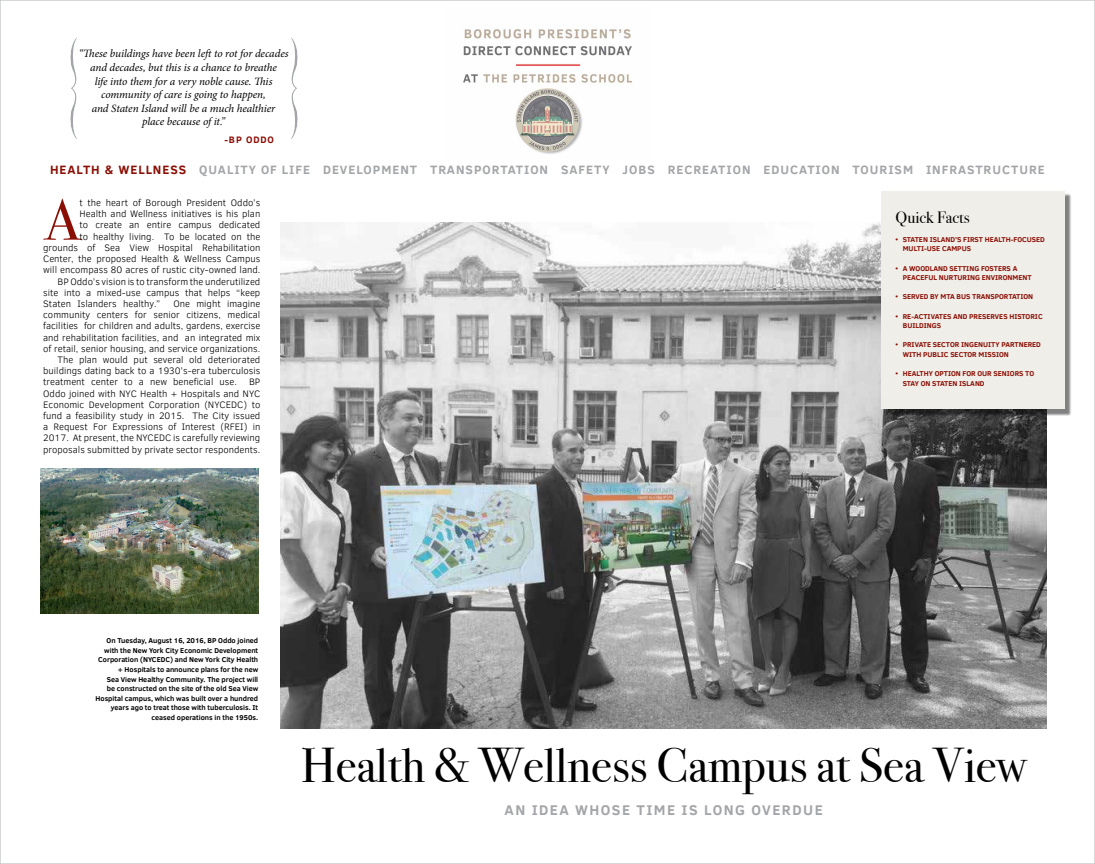
<style>
.page{position:relative;width:1095px;height:864px;background:#fff}
.page>*{position:absolute;margin:0;border:0;box-sizing:border-box;transform-origin:0 0}
.t1{font:57.88px "Bodoni Svty Two ITCTT";color:#8b0e04}
.t2{font:48.8px "Bodoni Svty Two ITCTT";color:#000}
.t3{font:16.4px "Bodoni Svty Two ITCTT";color:#000}
.t4{font:700 14.4px "Clear Sans";letter-spacing:.1em;color:#a3a5a8}
.t5{font:700 12.4px "Clear Sans";letter-spacing:.08em;color:#a3a5a8}
.t6{font:italic 11.2px/13.6px "Minion Pro";letter-spacing:-.01em;color:#000;text-align:center}
.t7{font:300 9.6px/11.2px "Clear Sans";color:#000;text-align:justify}
.t8{font:700 9.6px "Clear Sans";letter-spacing:.1em;color:#8b0e04}
.t9{font:700 7.2px/9.6px "Clear Sans";color:#000;text-align:right}
.t10{font:700 7.2px/9.6px "Clear Sans";color:#8b0e04}
.s1{color:#8b0e04}
</style>
<div class="page">
<img style="left:40px;top:468px;width:218px;height:146px">
<img style="left:281px;top:223px;width:765px;height:505px">
<div style="left:884px;top:194px;width:187px;height:222px;background:#000;opacity:.5"></div>
<div style="left:881px;top:191px;width:183px;height:218px;background:#f0eee8"></div>
<img style="left:463px;top:29px;width:171px;height:126px">
<img style="left:291px;top:38px;width:7px;height:101px">
<img style="left:70px;top:38px;width:7px;height:101px">
<p class="t6" style="left:79px;top:47px;width:211px">“These buildings have been left to rot for decades and decades, but this is a chance to breathe<br>life into them for a very noble cause. This community of care is going to happen,<br>and Staten Island will be a much healthier<br>place because of it.”</p>
<p class="t8" style="left:224px;top:133px;width:51px">-BP ODDO</p>
<p class="t5" style="left:50px;top:161px;width:996px"><span class="s1">HEALTH &amp; WELLNESS</span> QUALITY OF LIFE DEVELOPMENT TRANSPORTATION SAFETY JOBS RECREATION EDUCATION TOURISM INFRASTRUCTURE</p>
<h1 class="t1" style="left:45px;top:173px;width:36px">A</h1>
<p class="t7" style="left:79px;top:197px;width:182px">t the heart of Borough President Oddo’s</p>
<p class="t7" style="left:79px;top:208px;width:182px">Health and Wellness initiatives is his plan</p>
<p class="t7" style="left:79px;top:220px;width:182px">to create an entire campus dedicated</p>
<p class="t7" style="left:79px;top:231px;width:182px">to healthy living. To be located on the</p>
<p class="t7" style="left:43px;top:242px;width:219px">grounds of Sea View Hospital Rehabilitation</p>
<p class="t7" style="left:43px;top:253px;width:219px">Center, the proposed Health &amp; Wellness Campus</p>
<p class="t7" style="left:43px;top:264px;width:219px">will encompass 80 acres of rustic city-owned land.</p>
<p class="t7" style="left:58px;top:276px;width:204px">BP Oddo’s vision is to transform the underutilized</p>
<p class="t7" style="left:43px;top:287px;width:219px">site into a mixed-use campus that helps “keep</p>
<p class="t7" style="left:43px;top:298px;width:119px">Staten Islanders healthy.”</p>
<p class="t7" style="left:173px;top:298px;width:88px">One might imagine</p>
<p class="t7" style="left:43px;top:309px;width:219px">community centers for senior citizens, medical</p>
<p class="t7" style="left:43px;top:320px;width:219px">facilities for children and adults, gardens, exercise</p>
<p class="t7" style="left:43px;top:332px;width:219px">and rehabilitation facilities, and an integrated mix</p>
<p class="t7" style="left:43px;top:343px;width:219px">of retail, senior housing, and service organizations.</p>
<p class="t7" style="left:58px;top:354px;width:204px">The plan would put several old deteriorated</p>
<p class="t7" style="left:43px;top:365px;width:219px">buildings dating back to a 1930’s-era tuberculosis</p>
<p class="t7" style="left:43px;top:376px;width:195px">treatment center to a new beneficial use.</p>
<p class="t7" style="left:43px;top:376px;width:219px;text-indent:206px">BP Oddo joined with NYC Health + Hospitals and NYC Economic Development Corporation (NYCEDC) to fund a feasibility study in 2015. The City issued a Request For Expressions of Interest (RFEI) in 2017. At present, the NYCEDC is carefully reviewing proposals submitted by private sector respondents.</p>
<h3 class="t3" style="left:895px;top:204px;width:76px">Quick Facts</h3>
<p class="t10" style="left:902px;top:234px;width:144px;text-indent:-7px">• STATEN ISLAND’S FIRST HEALTH-FOCUSED<br>MULTI-USE CAMPUS</p>
<p class="t10" style="left:902px;top:263px;width:130px;text-indent:-7px">• A WOODLAND SETTING FOSTERS A<br>PEACEFUL NURTURING ENVIRONMENT</p>
<p class="t10" style="left:895px;top:292px;width:139px">• SERVED BY MTA BUS TRANSPORTATION</p>
<p class="t10" style="left:902px;top:311px;width:141px;text-indent:-7px">• RE-ACTIVATES AND PRESERVES HISTORIC<br>BUILDINGS</p>
<p class="t10" style="left:902px;top:340px;width:140px;text-indent:-7px">• PRIVATE SECTOR INGENUITY PARTNERED<br>WITH PUBLIC SECTOR MISSION</p>
<p class="t10" style="left:902px;top:369px;width:133px;text-indent:-7px">• HEALTHY OPTION FOR OUR SENIORS TO<br>STAY ON STATEN ISLAND</p>
<p class="t9" style="left:95px;top:636px;width:164px">On Tuesday, August 16, 2016, BP Oddo joined with the New York City Economic Development Corporation (NYCEDC) and New York City Health + Hospitals to announce plans for the new<br>Sea View Healthy Community. The project will<br>be constructed on the site of the old Sea View Hospital campus, which was built over a hundred years ago to treat those with tuberculosis. It ceased operations in the 1950s.</p>
<h2 class="t2" style="left:301px;top:725px;width:726px">Health &amp; Wellness Campus at Sea View</h2>
<h3 class="t4" style="left:504px;top:800px;width:320px">AN IDEA WHOSE TIME IS LONG OVERDUE</h3>
</div>
